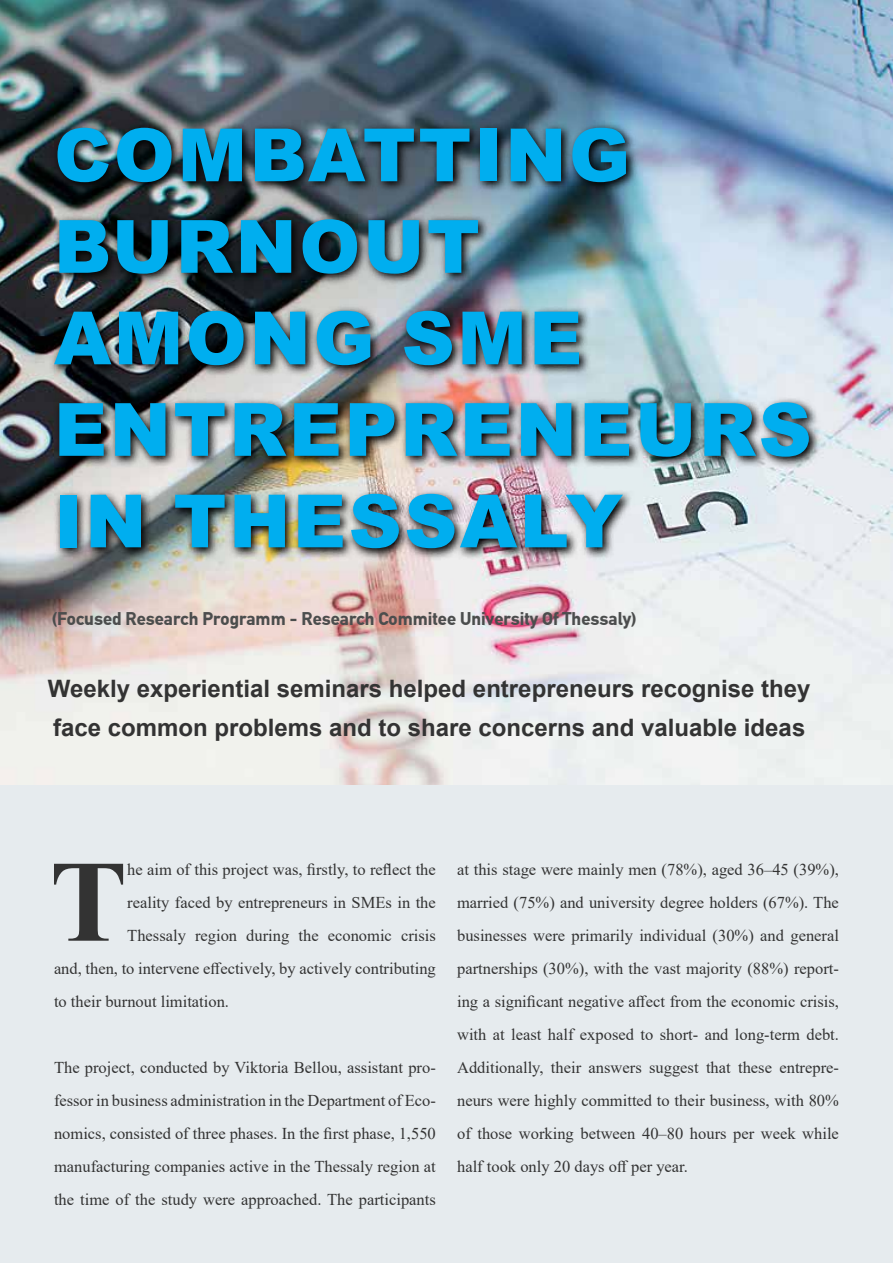
<style>
.page{position:relative;width:893px;height:1263px;background:#e6ebee}
.page>*{position:absolute;margin:0;border:0;box-sizing:border-box;transform-origin:0 0}
.t1{font:700 116.25px "Times New Roman";color:#333}
.t2{font:900 73.5px/91.5px "Arial";letter-spacing:.035em;color:#00aeef}
.t3{font:700 24px/39px "Arial";color:#333}
.t4{font:700 18px "CF Din";color:#4b4d4d}
.t5{font:16.5px/33px "Times New Roman";color:#333;text-align:justify}
</style>
<div class="page">
<img style="left:0;top:0;width:893px;height:784px">
<img style="left:48px;top:122px;width:773px;height:439px">
<h2 class="t2" style="left:54px;top:107px;width:759px">COMBATTING<br>BURNOUT<br>AMONG SME<br>ENTREPRENEURS<br>IN THESSALY</h2>
<p class="t4" style="left:52px;top:605px;width:586px">(Focused Research Programm - Research Commitee University Of Thessaly)</p>
<h3 class="t3" style="left:48px;top:669px;width:764px">Weekly experiential seminars helped entrepreneurs recognise they face common problems and to share concerns and valuable ideas</h3>
<h1 class="t1" style="left:50px;top:818px;width:79px">T</h1>
<p class="t5" style="left:127px;top:852px;width:310px">he aim of this project was, firstly, to reflect the</p>
<p class="t5" style="left:127px;top:885px;width:310px">reality faced by entrepreneurs in SMEs in the</p>
<p class="t5" style="left:127px;top:918px;width:310px">Thessaly region during the economic crisis</p>
<p class="t5" style="left:54px;top:951px;width:383px">and, then, to intervene effectively, by actively contributing</p>
<p class="t5" style="left:54px;top:984px;width:177px">to their burnout limitation.</p>
<p class="t5" style="left:54px;top:1050px;width:383px">The project, conducted by Viktoria Bellou, assistant pro&shy;fessor in business administration in the Department of Eco&shy;nomics, consisted of three phases. In the first phase, 1,550 manufacturing companies active in the Thessaly region at the time of the study were approached. The participants</p>
<p class="t5" style="left:457px;top:852px;width:383px">at this stage were mainly men (78%), aged 36–45 (39%), married (75%) and university degree holders (67%). The businesses were primarily individual (30%) and general partnerships (30%), with the vast majority (88%) report&shy;ing a significant negative affect from the economic crisis, with at least half exposed to short- and long-term debt.<br>Additionally, their answers suggest that these entrepre&shy;neurs were highly committed to their business, with 80% of those working between 40–80 hours per week while half took only 20 days off per year.</p>
</div>
